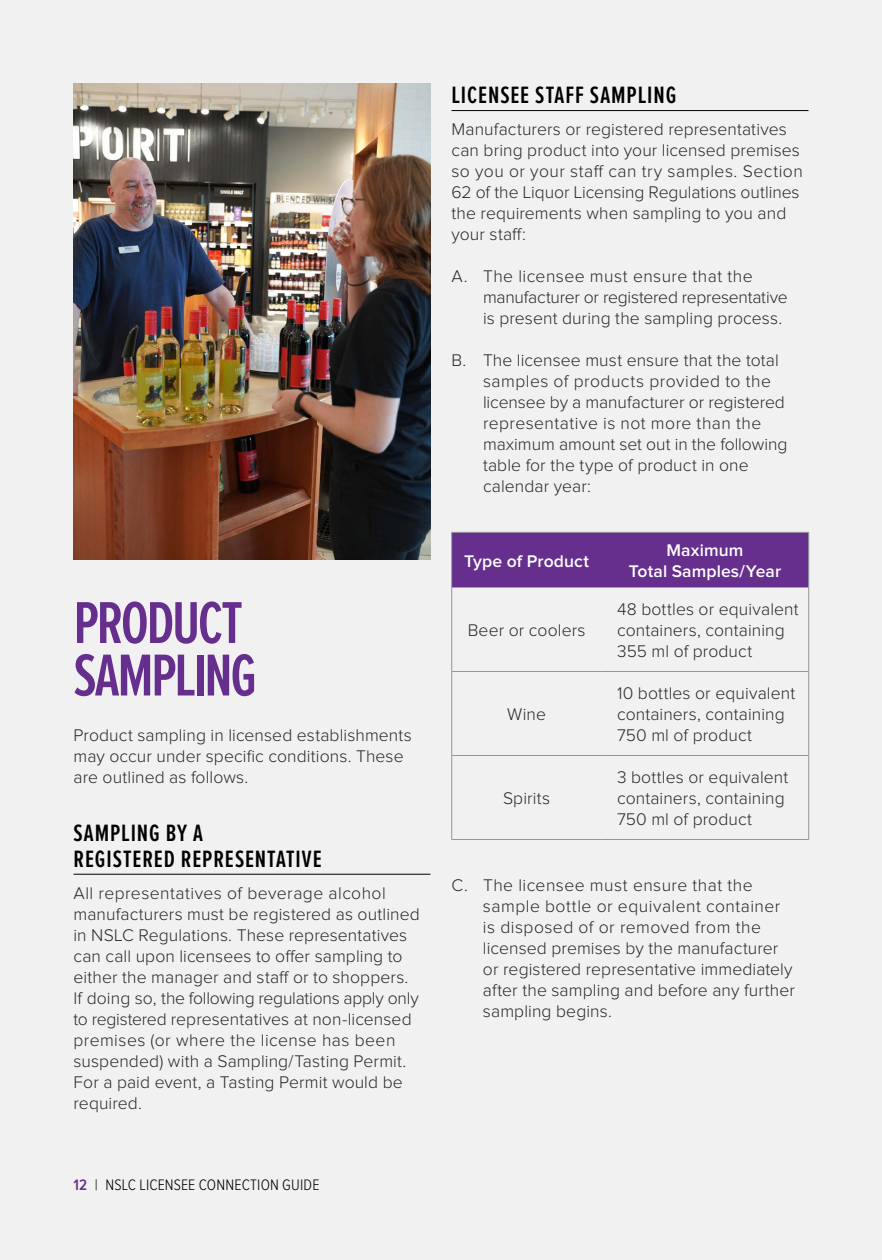
<style>
.page{position:relative;width:882px;height:1260px;background:#f1f1f2}
.page>*{position:absolute;margin:0;border:0;box-sizing:border-box;transform-origin:0 0}
.t1{font:600 61.25px/52.5px "Proxima Nova Ex Cn";letter-spacing:-.04em;color:#662e8d}
.t2{font:600 24.5px/26.2px "Proxima Nova Ex Cn";letter-spacing:.035em;color:#000}
.t3{font:300 17.5px/21px "Proxima Nova";letter-spacing:.005em;color:#292829}
.t4{font:600 17.5px/21px "Proxima Nova";letter-spacing:.005em;color:#fff;text-align:center}
.t5{font:300 15.75px "Proxima Nova Cond";letter-spacing:.01em;color:#000}
.s1{font-weight:600;color:#662e8d}
</style>
<div class="page">
<hr style="left:74px;top:874px;width:356px;height:1px;background:#000">
<hr style="left:452px;top:110px;width:356px;height:1px;background:#000">
<div style="left:452px;top:533px;width:356px;height:54px;background:#662e8d"></div>
<hr style="left:452px;top:532px;width:149px;height:1px;background:#939598">
<hr style="left:451px;top:533px;width:1px;height:54px;background:#939598">
<hr style="left:601px;top:532px;width:208px;height:1px;background:#939598">
<hr style="left:808px;top:533px;width:1px;height:54px;background:#939598">
<hr style="left:452px;top:671px;width:149px;height:1px;background:#939598">
<hr style="left:601px;top:671px;width:208px;height:1px;background:#939598">
<hr style="left:452px;top:755px;width:149px;height:1px;background:#939598">
<hr style="left:601px;top:755px;width:208px;height:1px;background:#939598">
<hr style="left:451px;top:587px;width:1px;height:84px;background:#939598">
<hr style="left:808px;top:587px;width:1px;height:84px;background:#939598">
<hr style="left:451px;top:672px;width:1px;height:83px;background:#939598">
<hr style="left:808px;top:672px;width:1px;height:83px;background:#939598">
<hr style="left:451px;top:756px;width:1px;height:83px;background:#939598">
<hr style="left:808px;top:756px;width:1px;height:83px;background:#939598">
<hr style="left:452px;top:839px;width:149px;height:1px;background:#939598">
<hr style="left:601px;top:839px;width:208px;height:1px;background:#939598">
<img style="left:74px;top:84px;width:356px;height:476px">
<h1 class="t1" style="left:74px;top:599px;width:185px">PRODUCT<br>SAMPLING</h1>
<p class="t3" style="left:74px;top:725px;width:340px">Product sampling in licensed establishments may occur under specific conditions. These are outlined as follows.</p>
<h2 class="t2" style="left:74px;top:821px;width:250px">SAMPLING BY A<br>REGISTERED REPRESENTATIVE</h2>
<p class="t3" style="left:74px;top:883px;width:348px">All representatives of beverage alcohol manufacturers must be registered as outlined in NSLC Regulations. These representatives can call upon licensees to offer sampling to either the manager and staff or to shoppers.<br>If doing so, the following regulations apply only to registered representatives at non-licensed premises (or where the license has been suspended) with a Sampling/Tasting Permit.<br>For a paid event, a Tasting Permit would be required.</p>
<p class="t5" style="left:74px;top:1178px;width:248px"><span class="s1">12</span> | NSLC LICENSEE CONNECTION GUIDE</p>
<h2 class="t2" style="left:452px;top:83px;width:226px">LICENSEE STAFF SAMPLING</h2>
<p class="t3" style="left:452px;top:119px;width:353px">Manufacturers or registered representatives can bring product into your licensed premises so you or your staff can try samples. Section 62 of the Liquor Licensing Regulations outlines the requirements when sampling to you and your staff:</p>
<p class="t3" style="left:483px;top:266px;width:306px;text-indent:-32px">A. The licensee must ensure that the manufacturer or registered representative is present during the sampling process.</p>
<p class="t3" style="left:483px;top:350px;width:306px;text-indent:-32px">B. The licensee must ensure that the total samples of products provided to the licensee by a manufacturer or registered representative is not more than the maximum amount set out in the following table for the type of product in one calendar year:</p>
<p class="t4" style="left:464px;top:551px;width:126px">Type of Product</p>
<p class="t4" style="left:629px;top:541px;width:154px">Maximum<br>Total Samples/Year</p>
<p class="t3" style="left:468px;top:621px;width:119px">Beer or coolers</p>
<p class="t3" style="left:507px;top:705px;width:40px">Wine</p>
<p class="t3" style="left:503px;top:789px;width:49px">Spirits</p>
<p class="t3" style="left:617px;top:600px;width:183px">48 bottles or equivalent containers, containing<br>355 ml of product</p>
<p class="t3" style="left:617px;top:684px;width:180px">10 bottles or equivalent containers, containing<br>750 ml of product</p>
<p class="t3" style="left:617px;top:768px;width:173px">3 bottles or equivalent containers, containing<br>750 ml of product</p>
<p class="t3" style="left:483px;top:875px;width:314px;text-indent:-31px">C. The licensee must ensure that the sample bottle or equivalent container is disposed of or removed from the licensed premises by the manufacturer or registered representative immediately after the sampling and before any further sampling begins.</p>
</div>
